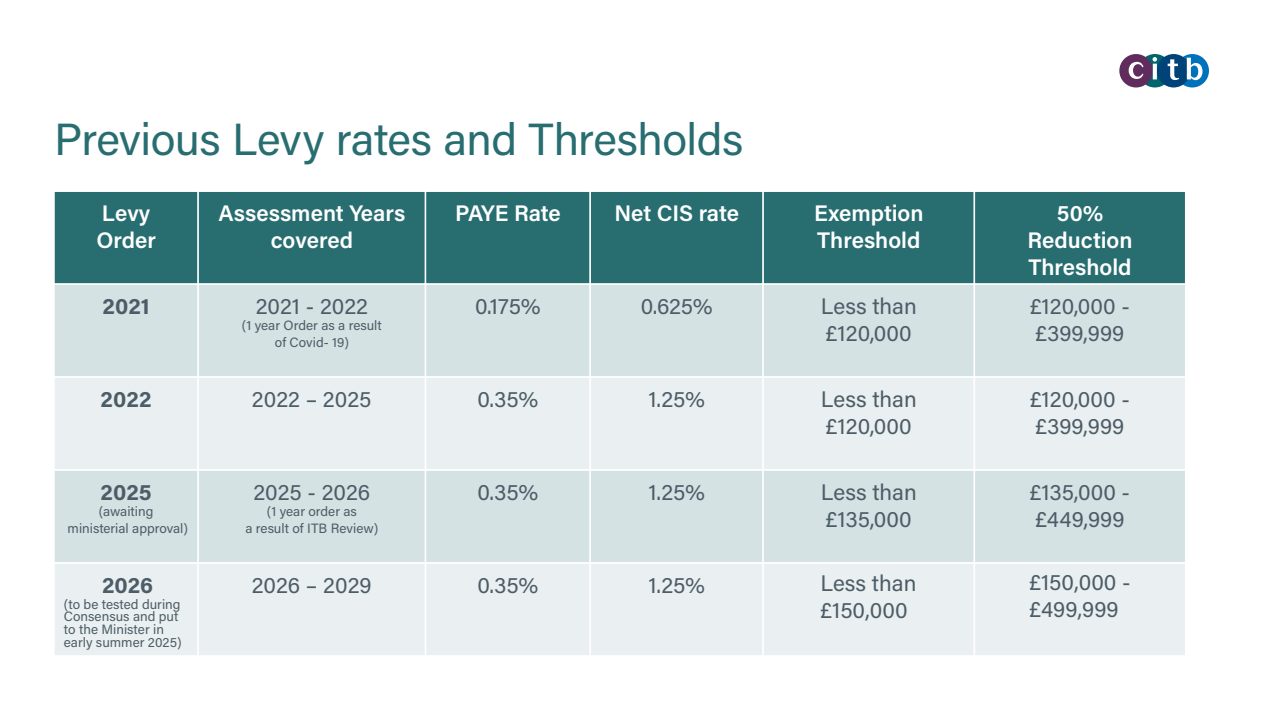
<style>
.page{position:relative;width:1263px;height:710px;background:#fff}
.page>*{position:absolute;margin:0;border:0;box-sizing:border-box;transform-origin:0 0}
.t1{font:45px "Acumin Pro";letter-spacing:-.01em;color:#286e71}
.t2{font:22.5px/27px "Acumin Pro";color:#4d5d68}
.t3{font:600 22.5px/27px "Acumin Pro";color:#fff}
.t4{font:700 22.5px "Acumin Pro";letter-spacing:.005em;color:#4d5d68}
.t5{font:13.5px/16.2px "Acumin Pro";color:#4d5d68;text-align:center}
</style>
<div class="page">
<div style="left:1175px;top:54px;width:34px;height:33px;background:#0072bb;border-radius:50%"></div>
<div style="left:1138px;top:54px;width:34px;height:33px;background:#00656c;border-radius:50%"></div>
<div style="left:1157px;top:54px;width:33px;height:33px;background:#004379;border-radius:50%"></div>
<div style="left:1119px;top:54px;width:34px;height:33px;background:#602c5e;border-radius:50%"></div>
<svg style="left:1129px;top:62px;width:14px;height:17px"></svg>
<svg style="left:1152px;top:57px;width:5px;height:22px"></svg>
<svg style="left:1168px;top:59px;width:11px;height:21px"></svg>
<svg style="left:1187px;top:58px;width:15px;height:22px"></svg>
<div style="left:54px;top:191px;width:144px;height:93px;background:#286e71"></div>
<div style="left:53px;top:190px;width:146px;height:95px;border:2px solid #fff"></div>
<div style="left:54px;top:284px;width:144px;height:93px;background:#d4e2e3"></div>
<div style="left:53px;top:283px;width:146px;height:95px;border:2px solid #fff"></div>
<div style="left:54px;top:377px;width:144px;height:93px;background:#eaf0f1"></div>
<div style="left:53px;top:376px;width:146px;height:95px;border:2px solid #fff"></div>
<div style="left:54px;top:470px;width:144px;height:93px;background:#d4e2e3"></div>
<div style="left:53px;top:469px;width:146px;height:94px;border:2px solid #fff"></div>
<div style="left:54px;top:563px;width:144px;height:93px;background:#eaf0f1"></div>
<div style="left:53px;top:562px;width:146px;height:94px;border:2px solid #fff"></div>
<div style="left:198px;top:191px;width:228px;height:93px;background:#286e71"></div>
<div style="left:197px;top:190px;width:229px;height:95px;border:2px solid #fff"></div>
<div style="left:198px;top:284px;width:228px;height:93px;background:#d4e2e3"></div>
<div style="left:197px;top:283px;width:229px;height:95px;border:2px solid #fff"></div>
<div style="left:198px;top:377px;width:228px;height:93px;background:#eaf0f1"></div>
<div style="left:197px;top:376px;width:229px;height:95px;border:2px solid #fff"></div>
<div style="left:198px;top:470px;width:228px;height:93px;background:#d4e2e3"></div>
<div style="left:197px;top:469px;width:229px;height:94px;border:2px solid #fff"></div>
<div style="left:198px;top:563px;width:228px;height:93px;background:#eaf0f1"></div>
<div style="left:197px;top:562px;width:229px;height:94px;border:2px solid #fff"></div>
<div style="left:425px;top:191px;width:165px;height:93px;background:#286e71"></div>
<div style="left:425px;top:190px;width:166px;height:95px;border:2px solid #fff"></div>
<div style="left:425px;top:284px;width:165px;height:93px;background:#d4e2e3"></div>
<div style="left:425px;top:283px;width:166px;height:95px;border:2px solid #fff"></div>
<div style="left:425px;top:377px;width:165px;height:93px;background:#eaf0f1"></div>
<div style="left:425px;top:376px;width:166px;height:95px;border:2px solid #fff"></div>
<div style="left:425px;top:470px;width:165px;height:93px;background:#d4e2e3"></div>
<div style="left:425px;top:469px;width:166px;height:94px;border:2px solid #fff"></div>
<div style="left:425px;top:563px;width:165px;height:93px;background:#eaf0f1"></div>
<div style="left:425px;top:562px;width:166px;height:94px;border:2px solid #fff"></div>
<div style="left:590px;top:191px;width:173px;height:93px;background:#286e71"></div>
<div style="left:589px;top:190px;width:175px;height:95px;border:2px solid #fff"></div>
<div style="left:590px;top:284px;width:173px;height:93px;background:#d4e2e3"></div>
<div style="left:589px;top:283px;width:175px;height:95px;border:2px solid #fff"></div>
<div style="left:590px;top:377px;width:173px;height:93px;background:#eaf0f1"></div>
<div style="left:589px;top:376px;width:175px;height:95px;border:2px solid #fff"></div>
<div style="left:590px;top:470px;width:173px;height:93px;background:#d4e2e3"></div>
<div style="left:589px;top:469px;width:175px;height:94px;border:2px solid #fff"></div>
<div style="left:590px;top:563px;width:173px;height:93px;background:#eaf0f1"></div>
<div style="left:589px;top:562px;width:175px;height:94px;border:2px solid #fff"></div>
<div style="left:763px;top:191px;width:211px;height:93px;background:#286e71"></div>
<div style="left:762px;top:190px;width:213px;height:95px;border:2px solid #fff"></div>
<div style="left:763px;top:284px;width:211px;height:93px;background:#d4e2e3"></div>
<div style="left:762px;top:283px;width:213px;height:95px;border:2px solid #fff"></div>
<div style="left:763px;top:377px;width:211px;height:93px;background:#eaf0f1"></div>
<div style="left:762px;top:376px;width:213px;height:95px;border:2px solid #fff"></div>
<div style="left:763px;top:470px;width:211px;height:93px;background:#d4e2e3"></div>
<div style="left:762px;top:469px;width:213px;height:94px;border:2px solid #fff"></div>
<div style="left:763px;top:563px;width:211px;height:93px;background:#eaf0f1"></div>
<div style="left:762px;top:562px;width:213px;height:94px;border:2px solid #fff"></div>
<div style="left:974px;top:191px;width:212px;height:93px;background:#286e71"></div>
<div style="left:973px;top:190px;width:213px;height:95px;border:2px solid #fff"></div>
<div style="left:974px;top:284px;width:212px;height:93px;background:#d4e2e3"></div>
<div style="left:973px;top:283px;width:213px;height:95px;border:2px solid #fff"></div>
<div style="left:974px;top:377px;width:212px;height:93px;background:#eaf0f1"></div>
<div style="left:973px;top:376px;width:213px;height:95px;border:2px solid #fff"></div>
<div style="left:974px;top:470px;width:212px;height:93px;background:#d4e2e3"></div>
<div style="left:973px;top:469px;width:213px;height:94px;border:2px solid #fff"></div>
<div style="left:974px;top:563px;width:212px;height:93px;background:#eaf0f1"></div>
<div style="left:973px;top:562px;width:213px;height:94px;border:2px solid #fff"></div>
<h1 class="t1" style="left:54px;top:108px;width:691px">Previous Levy rates and Thresholds</h1>
<p class="t3" style="left:96px;top:199px;width:61px">Levy<br>Order</p>
<p class="t4" style="left:102px;top:290px;width:49px">2021</p>
<p class="t3" style="left:218px;top:199px;width:189px;text-align:center">Assessment Years covered</p>
<p class="t2" style="left:256px;top:292px;width:114px">2021 - 2022</p>
<p class="t5" style="left:242px;top:317px;width:142px">(1 year Order as a result of Covid- 19)</p>
<p class="t3" style="left:455px;top:199px;width:107px">PAYE Rate</p>
<p class="t2" style="left:475px;top:292px;width:67px">0.175%</p>
<p class="t3" style="left:614px;top:199px;width:126px">Net CIS rate</p>
<p class="t2" style="left:641px;top:292px;width:73px">0.625%</p>
<p class="t3" style="left:814px;top:199px;width:111px">Exemption<br>Threshold</p>
<p class="t2" style="left:821px;top:292px;width:98px">Less than £120,000</p>
<p class="t3" style="left:1027px;top:199px;width:106px;text-align:center">50%<br>Reduction<br>Threshold</p>
<p class="t2" style="left:1030px;top:292px;width:101px">£120,000 - £399,999</p>
<p class="t4" style="left:101px;top:383px;width:53px">2022</p>
<p class="t2" style="left:252px;top:385px;width:121px">2022 – 2025</p>
<p class="t2" style="left:477px;top:385px;width:62px">0.35%</p>
<p class="t2" style="left:648px;top:385px;width:58px">1.25%</p>
<p class="t2" style="left:821px;top:385px;width:98px">Less than £120,000</p>
<p class="t2" style="left:1030px;top:385px;width:101px">£120,000 - £399,999</p>
<p class="t4" style="left:101px;top:476px;width:53px">2025</p>
<p class="t5" style="left:68px;top:503px;width:122px">(awaiting<br>ministerial approval)</p>
<p class="t2" style="left:253px;top:478px;width:118px">2025 - 2026</p>
<p class="t5" style="left:245px;top:503px;width:135px">(1 year order as<br>a result of ITB Review)</p>
<p class="t2" style="left:477px;top:478px;width:62px">0.35%</p>
<p class="t2" style="left:648px;top:478px;width:58px">1.25%</p>
<p class="t2" style="left:821px;top:478px;width:98px">Less than £135,000</p>
<p class="t2" style="left:1030px;top:478px;width:102px">£135,000 - £449,999</p>
<p class="t4" style="left:102px;top:569px;width:53px">2026</p>
<p class="t5" style="left:64px;top:597px;width:119px;line-height:12.6px;text-align:left">(to be tested during<br>Consensus and put to the Minister in early summer 2025)</p>
<p class="t2" style="left:252px;top:571px;width:121px">2026 – 2029</p>
<p class="t2" style="left:477px;top:571px;width:62px">0.35%</p>
<p class="t2" style="left:648px;top:571px;width:58px">1.25%</p>
<p class="t2" style="left:820px;top:568px;width:97px">Less than £150,000</p>
<p class="t2" style="left:1029px;top:568px;width:103px">£150,000 - £499,999</p>
</div>
